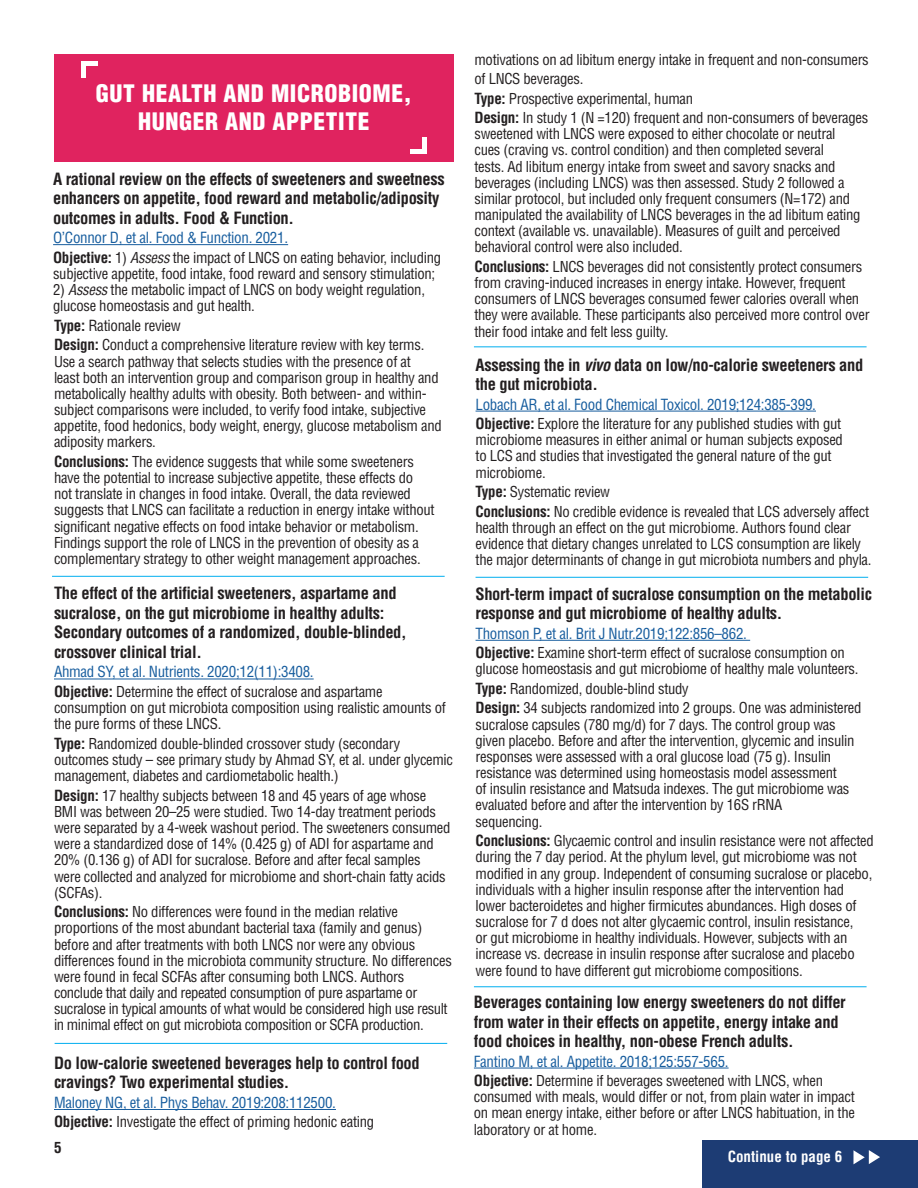
<style>
.page{position:relative;width:918px;height:1188px;background:#fff}
.page>*{position:absolute;margin:0;border:0;box-sizing:border-box;transform-origin:0 0}
.t1{font:900 condensed 23.55px/28.2px "Helvetica LT Std";letter-spacing:.025em;color:#fff;text-align:center}
.t2{font:700 condensed 16.5px/19.5px "Helvetica LT Std";letter-spacing:-.02em;color:#231f20}
.t3{font:condensed 15px "Helvetica LT Std";letter-spacing:-.02em;color:#175d9e}
.t4{font:condensed 15px "Helvetica LT Std";letter-spacing:-.02em;color:#231f20}
.t5{font:700 condensed 15px "Helvetica LT Std";color:#fff}
.t6{font:700 condensed 15px "Helvetica LT Std";color:#231f20}
.t7{font:condensed 14.7px/16.2px "Helvetica LT Std";letter-spacing:-.02em;color:#231f20}
.s1{font-weight:700;font-size:15px}
.s2{font-family:"Helvetica";font-style:italic}
.s3{font-weight:700}
</style>
<div class="page">
<div style="left:702px;top:1141px;width:216px;height:47px;background:#1d3c74"></div>
<svg style="left:854px;top:1150px;width:26px;height:14px"></svg>
<hr style="left:53px;top:244px;width:235px;height:1px;background:#175d9e">
<hr style="left:52px;top:576px;width:393px;height:1px;background:#00aeef">
<div style="left:54px;top:54px;width:400px;height:107px;background:#e0235f"></div>
<hr style="left:81px;top:62px;width:16px;height:4px;background:#fff">
<hr style="left:81px;top:62px;width:4px;height:16px;background:#fff">
<div style="left:410px;top:149px;width:17px;height:5px;background:#fff"></div>
<div style="left:422px;top:137px;width:5px;height:17px;background:#fff"></div>
<hr style="left:54px;top:679px;width:260px;height:1px;background:#175d9e">
<hr style="left:476px;top:577px;width:392px;height:1px;background:#00aeef">
<hr style="left:474px;top:1068px;width:255px;height:1px;background:#175d9e">
<hr style="left:476px;top:411px;width:340px;height:1px;background:#175d9e">
<hr style="left:474px;top:346px;width:393px;height:1px;background:#00aeef">
<hr style="left:54px;top:1109px;width:282px;height:1px;background:#175d9e">
<hr style="left:55px;top:1043px;width:392px;height:1px;background:#00aeef">
<hr style="left:476px;top:640px;width:274px;height:1px;background:#175d9e">
<hr style="left:474px;top:986px;width:393px;height:1px;background:#00aeef">
<p class="t1" style="left:96px;top:79px;width:317px">GUT HEALTH AND MICROBIOME,<br>HUNGER AND APPETITE</p>
<p class="t2" style="left:53px;top:169px;width:393px">A rational review on the effects of sweeteners and sweetness enhancers on appetite, food reward and metabolic/adiposity outcomes in adults. Food &amp; Function.</p>
<p class="t3" style="left:53px;top:228px;width:237px">O’Connor D, et al. Food &amp; Function. 2021.</p>
<p class="t7" style="left:53px;top:249px;width:390px"><span class="s1">Objective:</span> 1) <span class="s2">Assess</span> the impact of LNCS on eating behavior, including subjective appetite, food intake, food reward and sensory stimulation;</p>
<p class="t7" style="left:53px;top:281px;width:373px">2) <span class="s2">Assess</span> the metabolic impact of LNCS on body weight regulation, glucose homeostasis and gut health.</p>
<p class="t4" style="left:54px;top:316px;width:128px"><span class="s3">Type:</span> Rationale review</p>
<p class="t7" style="left:54px;top:337px;width:389px"><span class="s1">Design:</span> Conduct a comprehensive literature review with key terms.<br>Use a search pathway that selects studies with the presence of at<br>least both an intervention group and comparison group in healthy and metabolically healthy adults with obesity. Both between- and within&shy;subject comparisons were included, to verify food intake, subjective appetite, food hedonics, body weight, energy, glucose metabolism and adiposity markers.</p>
<p class="t7" style="left:54px;top:453px;width:382px"><span class="s1">Conclusions:</span> The evidence suggests that while some sweeteners have the potential to increase subjective appetite, these effects do not translate in changes in food intake. Overall, the data reviewed suggests that LNCS can facilitate a reduction in energy intake without significant negative effects on food intake behavior or metabolism.<br>Findings support the role of LNCS in the prevention of obesity as a complementary strategy to other weight management approaches.</p>
<p class="t2" style="left:54px;top:584px;width:354px">The effect of the artificial sweeteners, aspartame and sucralose, on the gut microbiome in healthy adults:<br>Secondary outcomes of a randomized, double-blinded, crossover clinical trial.</p>
<p class="t3" style="left:54px;top:663px;width:261px">Ahmad SY, et al. Nutrients. 2020;12(11):3408.</p>
<p class="t7" style="left:54px;top:683px;width:393px"><span class="s1">Objective:</span> Determine the effect of sucralose and aspartame consumption on gut microbiota composition using realistic amounts of the pure forms of these LNCS.</p>
<p class="t7" style="left:54px;top:735px;width:401px"><span class="s1">Type:</span> Randomized double-blinded crossover study (secondary outcomes study – see primary study by Ahmad SY, et al. under glycemic management, diabetes and cardiometabolic health.)</p>
<p class="t7" style="left:54px;top:787px;width:398px"><span class="s1">Design:</span> 17 healthy subjects between 18 and 45 years of age whose BMI was between 20–25 were studied. Two 14-day treatment periods were separated by a 4-week washout period. The sweeteners consumed were a standardized dose of 14% (0.425 g) of ADI for aspartame and 20% (0.136 g) of ADI for sucralose. Before and after fecal samples were collected and analyzed for microbiome and short-chain fatty acids (SCFAs).</p>
<p class="t7" style="left:54px;top:904px;width:399px"><span class="s1">Conclusions:</span> No differences were found in the median relative proportions of the most abundant bacterial taxa (family and genus) before and after treatments with both LNCS nor were any obvious differences found in the microbiota community structure. No differences were found in fecal SCFAs after consuming both LNCS. Authors conclude that daily and repeated consumption of pure aspartame or sucralose in typical amounts of what would be considered high use result in minimal effect on gut microbiota composition or SCFA production.</p>
<p class="t2" style="left:54px;top:1053px;width:367px">Do low-calorie sweetened beverages help to control food cravings? Two experimental studies.</p>
<p class="t3" style="left:54px;top:1093px;width:283px">Maloney NG, et al. Phys Behav. 2019:208:112500.</p>
<p class="t7" style="left:54px;top:1114px;width:322px"><span class="s1">Objective:</span> Investigate the effect of priming hedonic eating</p>
<p class="t6" style="left:54px;top:1139px;width:9px">5</p>
<p class="t7" style="left:474px;top:49px;width:396px;line-height:19.5px">motivations on ad libitum energy intake in frequent and non-consumers of LNCS beverages.<br><span class="s1">Type:</span> Prospective experimental, human<br><span class="s1">Design:</span> In study 1 (N =120) frequent and non-consumers of beverages</p>
<p class="t7" style="left:474px;top:126px;width:388px">sweetened with LNCS were exposed to either chocolate or neutral cues (craving vs. control condition) and then completed several<br>tests. Ad libitum energy intake from sweet and savory snacks and beverages (including LNCS) was then assessed. Study 2 followed a similar protocol, but included only frequent consumers (N=172) and manipulated the availability of LNCS beverages in the ad libitum eating context (available vs. unavailable). Measures of guilt and perceived behavioral control were also included.</p>
<p class="t7" style="left:474px;top:258px;width:397px"><span class="s1">Conclusions:</span> LNCS beverages did not consistently protect consumers from craving-induced increases in energy intake. However, frequent consumers of LNCS beverages consumed fewer calories overall when they were available. These participants also perceived more control over their food intake and felt less guilty.</p>
<p class="t2" style="left:476px;top:355px;width:389px">Assessing the in <span class="s2">vivo</span> data on low/no-calorie sweeteners and the gut microbiota.</p>
<p class="t3" style="left:476px;top:395px;width:342px">Lobach AR, et al. Food Chemical Toxicol. 2019;124:385-399.</p>
<p class="t7" style="left:476px;top:416px;width:369px"><span class="s1">Objective:</span> Explore the literature for any published studies with gut microbiome measures in either animal or human subjects exposed to LCS and studies that investigated the general nature of the gut microbiome.</p>
<p class="t7" style="left:476px;top:482px;width:395px;line-height:19.5px"><span class="s1">Type:</span> Systematic review<br><span class="s1">Conclusions:</span> No credible evidence is revealed that LCS adversely affect</p>
<p class="t7" style="left:476px;top:519px;width:398px">health through an effect on the gut microbiome. Authors found clear evidence that dietary changes unrelated to LCS consumption are likely the major determinants of change in gut microbiota numbers and phyla.</p>
<p class="t2" style="left:476px;top:584px;width:398px">Short-term impact of sucralose consumption on the metabolic response and gut microbiome of healthy adults.</p>
<p class="t3" style="left:476px;top:624px;width:273px">Thomson P, et al. Brit J Nutr.2019;122:856–862.</p>
<p class="t7" style="left:476px;top:645px;width:385px"><span class="s1">Objective:</span> Examine short-term effect of sucralose consumption on glucose homeostasis and gut microbiome of healthy male volunteers.</p>
<p class="t7" style="left:476px;top:679px;width:388px;line-height:19.5px"><span class="s1">Type:</span> Randomized, double-blind study<br><span class="s1">Design:</span> 34 subjects randomized into 2 groups. One was administered</p>
<p class="t7" style="left:476px;top:716px;width:380px">sucralose capsules (780 mg/d) for 7 days. The control group was given placebo. Before and after the intervention, glycemic and insulin responses were assessed with a oral glucose load (75 g). Insulin resistance was determined using homeostasis model assessment<br>of insulin resistance and Matsuda indexes. The gut microbiome was evaluated before and after the intervention by 16S rRNA</p>
<p class="t7" style="left:476px;top:811px;width:400px;line-height:19.5px">sequencing.<br><span class="s1">Conclusions:</span> Glycaemic control and insulin resistance were not affected</p>
<p class="t7" style="left:476px;top:849px;width:398px">during the 7 day period. At the phylum level, gut microbiome was not modified in any group. Independent of consuming sucralose or placebo, individuals with a higher insulin response after the intervention had lower bacteroidetes and higher firmicutes abundances. High doses of sucralose for 7 d does not alter glycaemic control, insulin resistance,<br>or gut microbiome in healthy individuals. However, subjects with an increase vs. decrease in insulin response after sucralose and placebo were found to have different gut microbiome compositions.</p>
<p class="t2" style="left:474px;top:992px;width:373px">Beverages containing low energy sweeteners do not differ from water in their effects on appetite, energy intake and food choices in healthy, non-obese French adults.</p>
<p class="t3" style="left:474px;top:1052px;width:256px">Fantino M, et al. Appetite. 2018;125:557-565.</p>
<p class="t7" style="left:474px;top:1072px;width:383px"><span class="s1">Objective:</span> Determine if beverages sweetened with LNCS, when consumed with meals, would differ or not, from plain water in impact on mean energy intake, either before or after LNCS habituation, in the laboratory or at home.</p>
<p class="t5" style="left:728px;top:1147px;width:116px">Continue to page 6</p>
</div>
